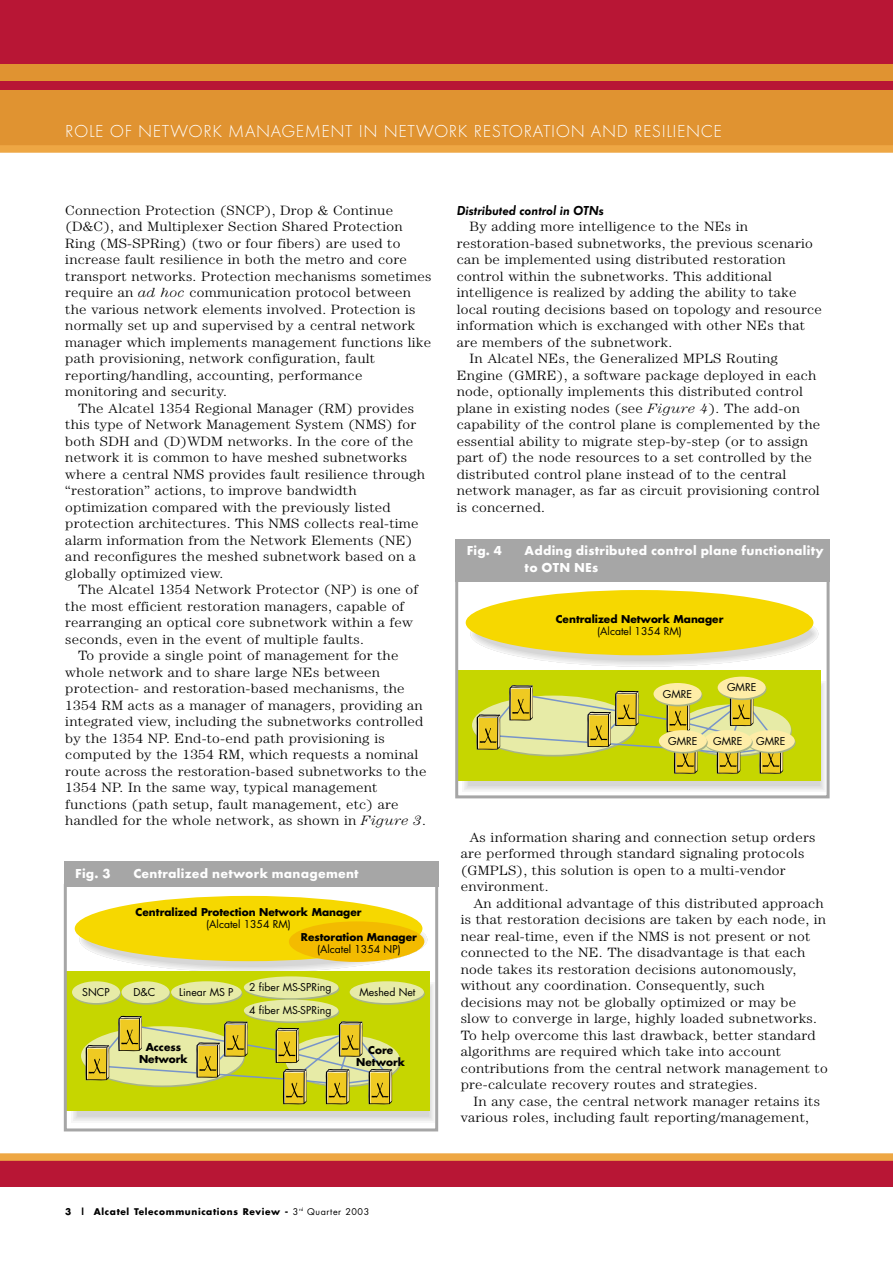
<style>
.page{position:relative;width:893px;height:1262px;background:#fff}
.page>*{position:absolute;margin:0;border:0;box-sizing:border-box;transform-origin:0 0}
.t1{font:300 18px "Futura T";letter-spacing:.035em;color:#fff}
.t2{font:300 13.5px/16.5px "Century";letter-spacing:.015em;color:#000;scale:1.1 1}
.t3{font:700 13.5px/16.5px "Futura T";letter-spacing:.02em;color:#fff}
.t4{font:italic 600 13.5px "Futura T";color:#000}
.t5{font:10.5px "Futura";color:#000}
.t6{font:700 10.5px/12px "Futura";color:#000;text-align:center}
.t7{font:700 9px "Futura";letter-spacing:.07em;color:#000}
.s1{font-style:italic}
.s2{font-weight:400}
</style>
<div class="page">
<div style="left:0;top:0;width:892px;height:149px;background:#e09331"></div>
<div style="left:0;top:0;width:892px;height:64px;background:#b81635"></div>
<div style="left:0;top:81px;width:892px;height:8px;background:#b81635"></div>
<div style="left:0;top:1157px;width:892px;height:29px;background:#b81635"></div>
<div style="left:0;top:145px;width:892px;height:8px;background:#eea744"></div>
<div style="left:0;top:1153px;width:892px;height:7px;background:#eea744"></div>
<svg style="left:73px;top:984px;width:361px;height:137px;background:#dedede"></svg>
<svg style="left:79px;top:907px;width:348px;height:64px"></svg>
<div style="left:67px;top:971px;width:363px;height:140px;background:#c6d600"></div>
<svg style="left:73px;top:983px;width:48px;height:21px"></svg>
<svg style="left:122px;top:983px;width:48px;height:21px"></svg>
<svg style="left:172px;top:983px;width:70px;height:21px"></svg>
<svg style="left:350px;top:983px;width:75px;height:21px"></svg>
<svg style="left:245px;top:978px;width:94px;height:21px"></svg>
<div style="left:285px;top:1035px;width:115px;height:50px;background:#e7eba7;border-radius:50%"></div>
<div style="left:72px;top:981px;width:48px;height:22px;background:#e7eba7;border-radius:50%"></div>
<div style="left:121px;top:981px;width:48px;height:22px;background:#e7eba7;border-radius:50%"></div>
<div style="left:171px;top:981px;width:70px;height:22px;background:#e7eba7;border-radius:50%"></div>
<div style="left:349px;top:981px;width:75px;height:22px;background:#e7eba7;border-radius:50%"></div>
<div style="left:244px;top:976px;width:94px;height:22px;background:#e7eba7;border-radius:50%"></div>
<div style="left:244px;top:999px;width:94px;height:22px;background:#e7eba7;border-radius:50%"></div>
<div style="left:75px;top:896px;width:347px;height:65px;background:#f6d800;border-radius:50%"></div>
<div style="left:289px;top:921px;width:135px;height:41px;background:#f3bb00;border-radius:50%"></div>
<svg style="left:85px;top:1015px;width:307px;height:89px"></svg>
<div style="left:64px;top:884px;width:374px;height:247px;border:3px solid #a6a6a6"></div>
<div style="left:64px;top:861px;width:374px;height:26px;background:#a6a6a6"></div>
<svg style="left:470px;top:601px;width:348px;height:65px"></svg>
<div style="left:458px;top:670px;width:363px;height:110px;background:#c6d600"></div>
<div style="left:465px;top:590px;width:348px;height:65px;background:#f6d800;border-radius:50%"></div>
<svg style="left:462px;top:682px;width:363px;height:109px"></svg>
<svg style="left:654px;top:684px;width:48px;height:22px"></svg>
<div style="left:653px;top:683px;width:48px;height:21px;background:#feeda7;border-radius:50%"></div>
<svg style="left:718px;top:678px;width:48px;height:22px"></svg>
<div style="left:717px;top:676px;width:48px;height:22px;background:#feeda7;border-radius:50%"></div>
<svg style="left:747px;top:732px;width:48px;height:21px"></svg>
<div style="left:746px;top:730px;width:48px;height:22px;background:#feeda7;border-radius:50%"></div>
<svg style="left:704px;top:732px;width:48px;height:21px"></svg>
<div style="left:704px;top:730px;width:48px;height:22px;background:#feeda7;border-radius:50%"></div>
<svg style="left:659px;top:732px;width:48px;height:21px"></svg>
<div style="left:658px;top:730px;width:48px;height:22px;background:#feeda7;border-radius:50%"></div>
<div style="left:455px;top:561px;width:374px;height:237px;border:3px solid #a6a6a6"></div>
<div style="left:455px;top:539px;width:374px;height:42px;background:#a6a6a6"></div>
<h1 class="t1" style="left:65px;top:123px;width:658px">ROLE OF NETWORK MANAGEMENT IN NETWORK RESTORATION AND RESILIENCE</h1>
<p class="t2" style="left:65px;top:203px;width:334px">Connection Protection (SNCP), Drop &amp; Continue (D&amp;C), and Multiplexer Section Shared Protection Ring (MS-SPRing) (two or four fibers) are used to increase fault resilience in both the metro and core transport networks. Protection mechanisms sometimes require an <span class="s1">ad hoc</span> communication protocol between the various network elements involved. Protection is normally set up and supervised by a central network manager which implements management functions like path provisioning, network configuration, fault reporting/handling, accounting, performance monitoring and security.</p>
<p class="t2" style="left:65px;top:401px;width:329px;text-indent:13px">The Alcatel 1354 Regional Manager (RM) provides this type of Network Management System (NMS) for both SDH and (D)WDM networks. In the core of the network it is common to have meshed subnetworks where a central NMS provides fault resilience through “restoration” actions, to improve bandwidth optimization compared with the previously listed protection architectures. This NMS collects real-time alarm information from the Network Elements (NE) and reconfigures the meshed subnetwork based on a globally optimized view.</p>
<p class="t2" style="left:65px;top:582px;width:322px;text-indent:13px">The Alcatel 1354 Network Protector (NP) is one of the most efficient restoration managers, capable of rearranging an optical core subnetwork within a few seconds, even in the event of multiple faults.</p>
<p class="t2" style="left:65px;top:648px;width:330px;text-indent:13px">To provide a single point of management for the whole network and to share large NEs between protection- and restoration-based mechanisms, the 1354 RM acts as a manager of managers, providing an integrated view, including the subnetworks controlled by the 1354 NP. End-to-end path provisioning is computed by the 1354 RM, which requests a nominal route across the restoration-based subnetworks to the 1354 NP. In the same way, typical management functions (path setup, fault management, etc) are handled for the whole network, as shown in <span class="s1">Figure 3</span>.</p>
<p class="t3" style="left:75px;top:866px;width:37px">Fig. 3</p>
<p class="t3" style="left:133px;top:866px;width:227px">Centralized network management</p>
<p class="t6" style="left:136px;top:906px;width:227px">Centralized Protection Network Manager</p>
<p class="t5" style="left:206px;top:919px;width:86px">(Alcatel 1354 RM)</p>
<p class="t6" style="left:301px;top:931px;width:117px">Restoration Manager</p>
<p class="t5" style="left:317px;top:944px;width:85px">(Alcatel 1354 NP)</p>
<p class="t5" style="left:82px;top:987px;width:29px">SNCP</p>
<p class="t5" style="left:133px;top:987px;width:23px">D&amp;C</p>
<p class="t5" style="left:179px;top:987px;width:56px">Linear MS P</p>
<p class="t5" style="left:249px;top:982px;width:84px">2 fiber MS-SPRing</p>
<p class="t5" style="left:249px;top:1005px;width:84px">4 fiber MS-SPRing</p>
<p class="t5" style="left:359px;top:987px;width:58px">Meshed Net</p>
<p class="t6" style="left:139px;top:1041px;width:50px">Access<br>Network</p>
<p class="t6" style="left:356px;top:1044px;width:50px">Core<br>Network</p>
<p class="t4" style="left:456px;top:204px;width:149px">Distributed control in OTNs</p>
<p class="t2" style="left:469px;top:219px;width:255px">By adding more intelligence to the NEs in</p>
<p class="t2" style="left:456px;top:236px;width:325px">restoration-based subnetworks, the previous scenario</p>
<p class="t2" style="left:456px;top:252px;width:301px">can be implemented using distributed restoration</p>
<p class="t2" style="left:456px;top:269px;width:288px">control within the subnetworks. This additional</p>
<p class="t2" style="left:456px;top:285px;width:310px">intelligence is realized by adding the ability to take</p>
<p class="t2" style="left:456px;top:302px;width:333px">local routing decisions based on topology and resource</p>
<p class="t2" style="left:456px;top:318px;width:318px">information which is exchanged with other NEs that</p>
<p class="t2" style="left:456px;top:335px;width:197px">are members of the subnetwork.</p>
<p class="t2" style="left:469px;top:351px;width:282px">In Alcatel NEs, the Generalized MPLS Routing</p>
<p class="t2" style="left:456px;top:368px;width:328px">Engine (GMRE), a software package deployed in each</p>
<p class="t2" style="left:456px;top:384px;width:316px">node, optionally implements this distributed control</p>
<p class="t2" style="left:456px;top:401px;width:313px">plane in existing nodes (see <span class="s1">Figure 4</span>). The add-on</p>
<p class="t2" style="left:456px;top:417px;width:332px">capability of the control plane is complemented by the</p>
<p class="t2" style="left:456px;top:434px;width:321px">essential ability to migrate step-by-step (or to assign</p>
<p class="t2" style="left:456px;top:450px;width:324px">part of) the node resources to a set controlled by the</p>
<p class="t2" style="left:456px;top:467px;width:301px">distributed control plane instead of to the central</p>
<p class="t2" style="left:456px;top:483px;width:331px">network manager, as far as circuit provisioning control</p>
<p class="t2" style="left:456px;top:500px;width:82px">is concerned.</p>
<p class="t3" style="left:466px;top:544px;width:37px">Fig. 4</p>
<p class="t3" style="left:524px;top:544px;width:300px">Adding distributed control plane functionality to OTN NEs</p>
<p class="t6" style="left:555px;top:613px;width:169px">Centralized Network Manager</p>
<p class="t5" style="left:597px;top:626px;width:86px">(Alcatel 1354 RM)</p>
<p class="t5" style="left:663px;top:689px;width:31px">GMRE</p>
<p class="t5" style="left:727px;top:682px;width:31px">GMRE</p>
<p class="t5" style="left:668px;top:736px;width:31px">GMRE</p>
<p class="t5" style="left:713px;top:736px;width:31px">GMRE</p>
<p class="t5" style="left:756px;top:736px;width:31px">GMRE</p>
<p class="t2" style="left:460px;top:830px;width:324px;text-indent:9px">As information sharing and connection setup orders are performed through standard signaling protocols (GMPLS), this solution is open to a multi-vendor environment.</p>
<p class="t2" style="left:460px;top:896px;width:335px;text-indent:13px">An additional advantage of this distributed approach is that restoration decisions are taken by each node, in near real-time, even if the NMS is not present or not connected to the NE. The disadvantage is that each node takes its restoration decisions autonomously, without any coordination. Consequently, such decisions may not be globally optimized or may be slow to converge in large, highly loaded subnetworks.<br>To help overcome this last drawback, better standard algorithms are required which take into account contributions from the central network management to pre-calculate recovery routes and strategies.</p>
<p class="t2" style="left:460px;top:1094px;width:328px;text-indent:13px">In any case, the central network manager retains its various roles, including fault reporting/management,</p>
<p class="t7" style="left:65px;top:1207px;width:305px">3 | Alcatel Telecommunications Review - <span class="s2">3</span><sup>rd</sup> <span class="s2">Quarter 2003</span></p>
</div>
